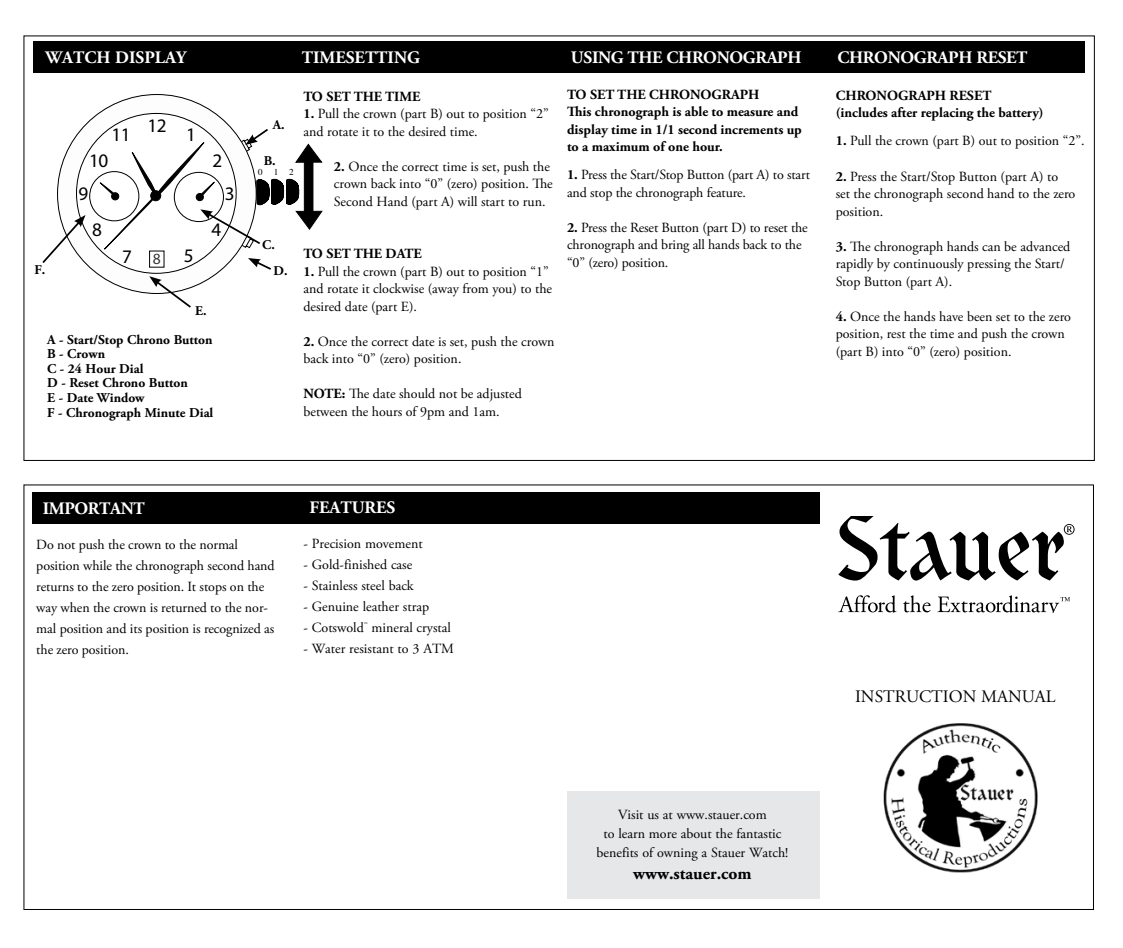
<style>
.page{position:relative;width:1123px;height:948px;background:#fff}
.page>*{position:absolute;margin:0;border:0;box-sizing:border-box;transform-origin:0 0}
.t1{font:19.25px "Myriad Pro";color:#000}
.t2{font:700 17.5px "Adobe Garamond Pro";letter-spacing:-.02em;color:#fff}
.t3{font:700 17.5px "Adobe Garamond Pro";color:#fff}
.t4{font:17.5px "Adobe Garamond Pro";color:#000}
.t5{font:700 17.5px "Adobe Garamond Pro";color:#000}
.t6{font:15.58px "Myriad Pro";color:#353434}
.t7{font:14px/17.5px "Adobe Garamond Pro";color:#000}
.t8{font:700 14px/17.5px "Adobe Garamond Pro";color:#000}
.t9{font:700 13.47px/14.5px "Adobe Garamond Pro";color:#000}
.t10{font:700 13.3px "Adobe Garamond Pro";color:#000}
.t11{font:9.28px "Times";color:#000}
.s1{font-weight:700}
</style>
<div class="page">
<div style="left:33px;top:42px;width:1051px;height:31px;background:#000"></div>
<svg style="left:838px;top:516px;width:236px;height:64px"></svg>
<svg style="left:838px;top:595px;width:58px;height:17px"></svg>
<svg style="left:903px;top:595px;width:27px;height:17px"></svg>
<svg style="left:937px;top:595px;width:133px;height:17px"></svg>
<img style="left:883px;top:723px;width:155px;height:150px">
<div style="left:567px;top:791px;width:253px;height:107px;background:#e6e7e8"></div>
<div style="left:33px;top:492px;width:787px;height:31px;background:#000"></div>
<svg style="left:42px;top:127px;width:280px;height:181px"></svg>
<p class="t3" style="left:45px;top:47px;width:142px">WATCH DISPLAY</p>
<p class="t3" style="left:302px;top:47px;width:120px">TIMESETTING</p>
<h1 class="t1" style="left:112px;top:123px;width:21px">11</h1>
<h1 class="t1" style="left:89px;top:149px;width:21px">10</h1>
<h1 class="t1" style="left:148px;top:113px;width:21px">12</h1>
<h1 class="t1" style="left:186px;top:123px;width:11px">1</h1>
<h1 class="t1" style="left:212px;top:149px;width:11px">2</h1>
<h1 class="t1" style="left:78px;top:182px;width:11px">9</h1>
<h1 class="t1" style="left:225px;top:182px;width:11px">3</h1>
<p class="t10" style="left:35px;top:262px;width:12px">F.</p>
<h1 class="t1" style="left:92px;top:218px;width:11px">8</h1>
<h1 class="t1" style="left:122px;top:245px;width:11px">7</h1>
<h1 class="t1" style="left:184px;top:243px;width:11px">5</h1>
<p class="t6" style="left:153px;top:249px;width:9px">8</p>
<h1 class="t1" style="left:211px;top:218px;width:11px">4</h1>
<p class="t10" style="left:195px;top:303px;width:13px">E.</p>
<p class="t9" style="left:47px;top:332px;width:168px">A - Start/Stop Chrono Button<br>B - Crown<br>C - 24 Hour Dial<br>D - Reset Chrono Button<br>E - Date Window<br>F - Chronograph Minute Dial</p>
<p class="t10" style="left:273px;top:117px;width:13px">A.</p>
<p class="t10" style="left:264px;top:153px;width:13px">B.</p>
<p class="t11" style="left:258px;top:163px;width:22px">0 1</p>
<p class="t11" style="left:289px;top:163px;width:6px">2</p>
<p class="t10" style="left:262px;top:237px;width:14px">C.</p>
<p class="t10" style="left:273px;top:263px;width:16px">D.</p>
<p class="t8" style="left:303px;top:88px;width:118px">TO SET THE TIME</p>
<p class="t7" style="left:303px;top:106px;width:247px"><span class="s1">1.</span> Pull the crown (part B) out to position “2” and rotate it to the desired time.</p>
<p class="t7" style="left:334px;top:158px;width:220px"><span class="s1">2.</span> Once the correct time is set, push the crown back into “0” (zero) position. The<br>Second Hand (part A) will start to run.</p>
<p class="t8" style="left:303px;top:245px;width:120px">TO SET THE DATE</p>
<p class="t7" style="left:303px;top:263px;width:250px"><span class="s1">1.</span> Pull the crown (part B) out to position “1” and rotate it clockwise (away from you) to the desired date (part E).</p>
<p class="t7" style="left:303px;top:333px;width:253px"><span class="s1">2.</span> Once the correct date is set, push the crown back into “0” (zero) position.</p>
<p class="t7" style="left:303px;top:386px;width:220px"><span class="s1">NOTE:</span> The date should not be adjusted between the hours of 9pm and 1am.</p>
<p class="t2" style="left:571px;top:47px;width:232px">USING THE CHRONOGRAPH</p>
<p class="t8" style="left:567px;top:86px;width:236px">TO SET THE CHRONOGRAPH<br>This chronograph is able to measure and display time in 1/1 second increments up to a maximum of one hour.</p>
<p class="t7" style="left:567px;top:167px;width:244px"><span class="s1">1.</span> Press the Start/Stop Button (part A) to start and stop the chronograph feature.</p>
<p class="t7" style="left:567px;top:219px;width:242px"><span class="s1">2.</span> Press the Reset Button (part D) to reset the chronograph and bring all hands back to the “0” (zero) position.</p>
<p class="t2" style="left:837px;top:47px;width:191px">CHRONOGRAPH RESET</p>
<p class="t8" style="left:836px;top:87px;width:209px">CHRONOGRAPH RESET (includes after replacing the battery)</p>
<p class="t7" style="left:836px;top:133px;width:250px"><span class="s1">1.</span> Pull the crown (part B) out to position “2”.</p>
<p class="t7" style="left:836px;top:168px;width:241px"><span class="s1">2.</span> Press the Start/Stop Button (part A) to set the chronograph second hand to the zero position.</p>
<p class="t7" style="left:836px;top:238px;width:236px"><span class="s1">3.</span> The chronograph hands can be advanced rapidly by continuously pressing the Start/<br>Stop Button (part A).</p>
<p class="t7" style="left:836px;top:308px;width:237px"><span class="s1">4.</span> Once the hands have been set to the zero position, rest the time and push the crown (part B) into “0” (zero) position.</p>
<p class="t2" style="left:43px;top:498px;width:104px">IMPORTANT</p>
<p class="t7" style="left:36px;top:534px;width:240px;line-height:21px">Do not push the crown to the normal position while the chronograph second hand returns to the zero position. It stops on the way when the crown is returned to the nor&shy;mal position and its position is recognized as the zero position.</p>
<p class="t3" style="left:309px;top:497px;width:87px">FEATURES</p>
<p class="t7" style="left:303px;top:535px;width:121px">- Precision movement</p>
<p class="t7" style="left:303px;top:556px;width:110px">- Gold-finished case</p>
<p class="t7" style="left:303px;top:577px;width:112px">- Stainless steel back</p>
<p class="t7" style="left:303px;top:598px;width:127px">- Genuine leather strap</p>
<p class="t7" style="left:303px;top:619px;width:149px">- Cotswold<sup>™</sup> mineral crystal</p>
<p class="t7" style="left:303px;top:640px;width:152px">- Water resistant to 3 ATM</p>
<p class="t4" style="left:855px;top:685px;width:202px">INSTRUCTION MANUAL</p>
<p class="t7" style="left:596px;top:805px;width:193px;line-height:19.2px;text-align:center">Visit us at www.stauer.com<br>to learn more about the fantastic benefits of owning a Stauer Watch!</p>
<p class="t5" style="left:633px;top:863px;width:120px">www.stauer.com</p>
</div>
